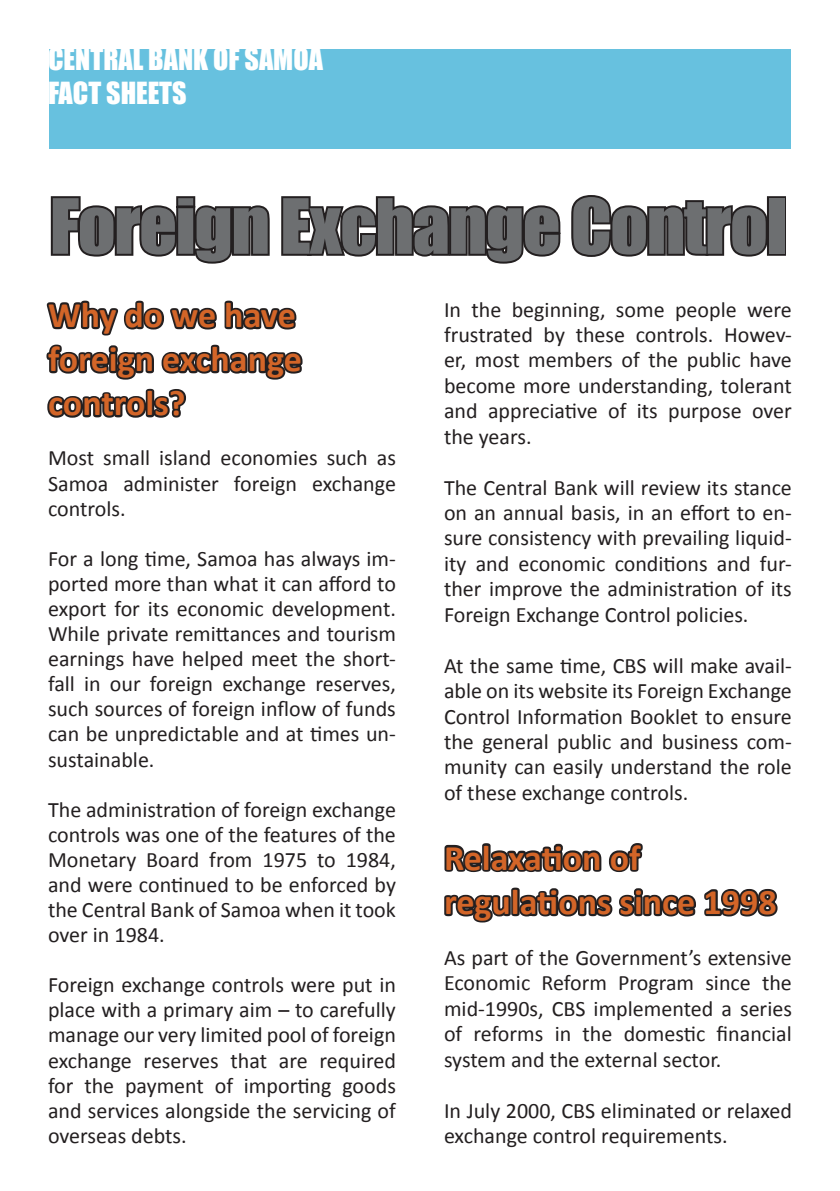
<style>
.page{position:relative;width:840px;height:1191px;background:#fff}
.page>*{position:absolute;margin:0;border:0;box-sizing:border-box;transform-origin:0 0}
.t1{font:70.4px "Impact";letter-spacing:-.02em;color:#6d6f71;scale:1.05 1}
.t2{font:700 36px/44px "Calibri";color:#d36528}
.t3{font:28px/33.6px "Impact";color:#fff}
.t4{font:22px/25px "Calibri";color:#231f20;text-align:justify}
</style>
<div class="page">
<div style="left:49px;top:49px;width:741px;height:100px;background:#67c1df"></div>
<svg style="left:46px;top:300px;width:257px;height:118px"></svg>
<svg style="left:444px;top:843px;width:199px;height:30px"></svg>
<svg style="left:444px;top:887px;width:334px;height:36px"></svg>
<svg style="left:50px;top:196px;width:220px;height:68px"></svg>
<svg style="left:281px;top:196px;width:280px;height:68px"></svg>
<svg style="left:571px;top:195px;width:195px;height:62px"></svg>
<div style="left:766px;top:196px;width:19px;height:60px;border:4px solid #231f20"></div>
<p class="t3" style="left:48px;top:42px;width:276px">CENTRAL BANK OF SAMOA<br>FACT SHEETS</p>
<p class="t1" style="left:50px;top:171px;width:703px">Foreign Exchange Control</p>
<p class="t2" style="left:48px;top:293px;width:255px">Why do we have foreign exchange controls?</p>
<p class="t4" style="left:48px;top:446px;width:349px">Most small island economies such as Samoa administer foreign exchange controls.</p>
<p class="t4" style="left:48px;top:546px;width:349px">For a long time, Samoa has always im&shy;ported more than what it can afford to export for its economic development.<br>While private remittances and tourism earnings have helped meet the short&shy;fall in our foreign exchange reserves, such sources of foreign inflow of funds can be unpredictable and at times un&shy;sustainable.</p>
<p class="t4" style="left:48px;top:797px;width:349px">The administration of foreign exchange controls was one of the features of the Monetary Board from 1975 to 1984, and were continued to be enforced by the Central Bank of Samoa when it took over in 1984.</p>
<p class="t4" style="left:48px;top:972px;width:349px">Foreign exchange controls were put in place with a primary aim – to carefully manage our very limited pool of foreign exchange reserves that are required for the payment of importing goods and services alongside the servicing of overseas debts.</p>
<p class="t4" style="left:444px;top:297px;width:349px">In the beginning, some people were frustrated by these controls. Howev&shy;er, most members of the public have become more understanding, tolerant and appreciative of its purpose over the years.</p>
<p class="t4" style="left:444px;top:475px;width:349px">The Central Bank will review its stance on an annual basis, in an effort to en&shy;sure consistency with prevailing liquid&shy;ity and economic conditions and fur&shy;ther improve the administration of its Foreign Exchange Control policies.</p>
<p class="t4" style="left:444px;top:652px;width:349px">At the same time, CBS will make avail&shy;able on its website its Foreign Exchange Control Information Booklet to ensure the general public and business com&shy;munity can easily understand the role of these exchange controls.</p>
<p class="t2" style="left:444px;top:835px;width:198px">Relaxation of</p>
<p class="t2" style="left:444px;top:880px;width:334px">regulations since 1998</p>
<p class="t4" style="left:444px;top:945px;width:349px">As part of the Government’s extensive Economic Reform Program since the mid-1990s, CBS implemented a series of reforms in the domestic financial system and the external sector.</p>
<p class="t4" style="left:444px;top:1097px;width:349px">In July 2000, CBS eliminated or relaxed exchange control requirements.</p>
</div>
